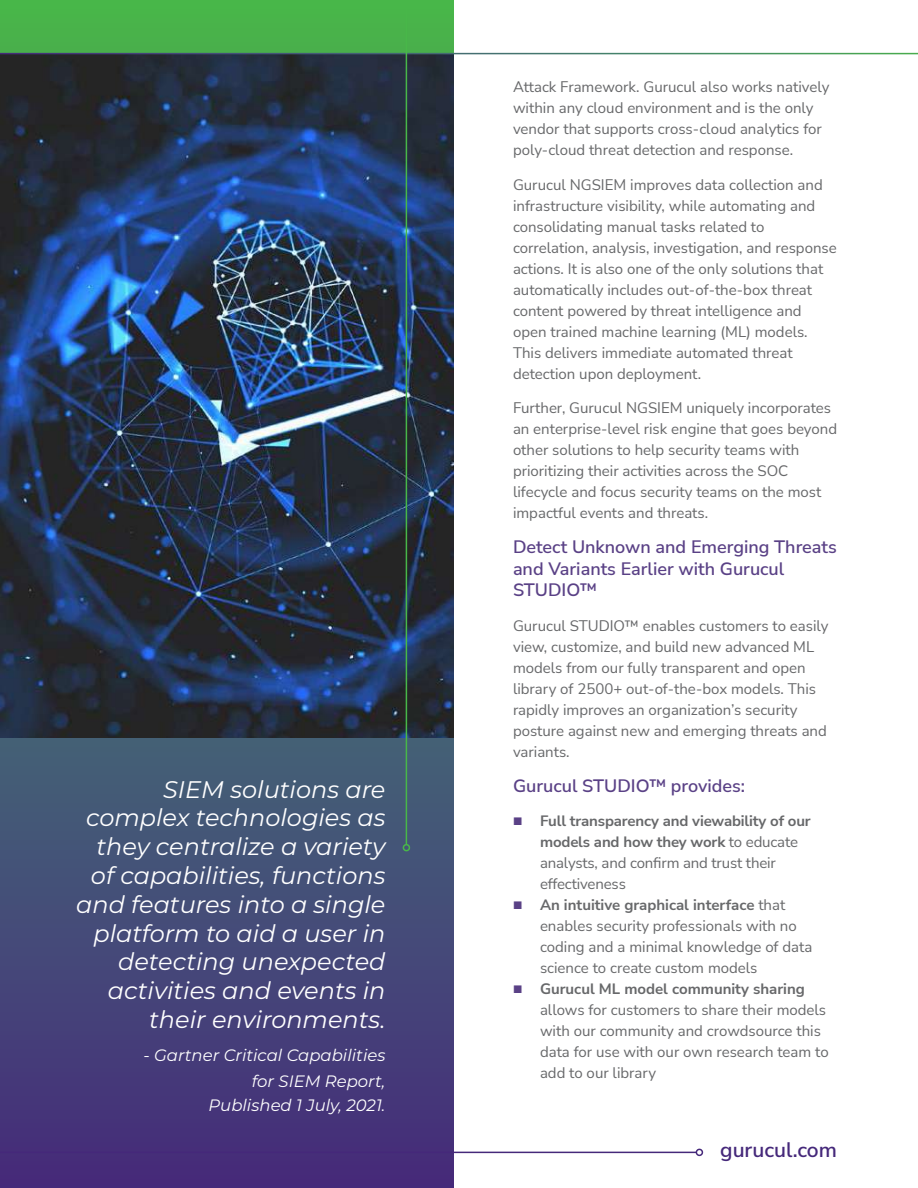
<style>
.page{position:relative;width:918px;height:1188px;background:#fff}
.page>*{position:absolute;margin:0;border:0;box-sizing:border-box;transform-origin:0 0}
.t1{font:italic 24px/28.8px "Montserrat";color:#fff;text-align:right}
.t2{font:600 21px "Nunito Sans";color:#45287a}
.t3{font:600 18px/21.6px "Nunito Sans";color:#5a4186}
.t4{font:italic 16.5px/25.5px "Montserrat";color:#fff;text-align:right}
.t5{font:15px/21px "Nunito Sans";color:#67686a}
.t6{font:700 15px "Nunito Sans";color:#67686a}
.s1{font-weight:700}
</style>
<div class="page">
<svg style="left:0;top:0;width:453px;height:1188px;background:#455173"></svg>
<img style="left:0;top:54px;width:453px;height:684px">
<hr style="left:0;top:53px;width:918px;height:1px;background:#fff">
<hr style="left:406px;top:0;width:1px;height:845px;background:#48b749">
<div style="left:403px;top:844px;width:7px;height:7px;border:2px solid #48b749;border-radius:50%"></div>
<hr style="left:0;top:1152px;width:696px;height:1px;background:#45287a">
<div style="left:696px;top:1149px;width:7px;height:7px;border:2px solid #45287a;border-radius:50%"></div>
<h1 class="t1" style="left:76px;top:774px;width:311px">SIEM solutions are complex technologies as they centralize a variety of capabilities, functions and features into a single platform to aid a user in detecting unexpected activities and events in their environments.</h1>
<p class="t4" style="left:144px;top:1042px;width:243px">- Gartner Critical Capabilities for SIEM Report,</p>
<p class="t4" style="left:208px;top:1092px;width:179px">Published 1 July, 2021.</p>
<p class="t5" style="left:513px;top:76px;width:318px">Attack Framework. Gurucul also works natively within any cloud environment and is the only vendor that supports cross-cloud analytics for poly-cloud threat detection and response.</p>
<p class="t5" style="left:513px;top:173px;width:325px">Gurucul NGSIEM improves data collection and infrastructure visibility, while automating and consolidating manual tasks related to correlation, analysis, investigation, and response actions. It is also one of the only solutions that automatically includes out-of-the-box threat content powered by threat intelligence and open trained machine learning (ML) models.<br>This delivers immediate automated threat detection upon deployment.</p>
<p class="t5" style="left:513px;top:397px;width:326px">Further, Gurucul NGSIEM uniquely incorporates an enterprise-level risk engine that goes beyond other solutions to help security teams with prioritizing their activities across the SOC lifecycle and focus security teams on the most impactful events and threats.</p>
<p class="t3" style="left:513px;top:535px;width:325px">Detect Unknown and Emerging Threats and Variants Earlier with Gurucul<br>STUDIO™</p>
<p class="t5" style="left:513px;top:615px;width:317px">Gurucul STUDIO™ enables customers to easily view, customize, and build new advanced ML models from our fully transparent and open library of 2500+ out-of-the-box models. This rapidly improves an organization’s security posture against new and emerging threats and variants.</p>
<p class="t3" style="left:513px;top:774px;width:234px">Gurucul STUDIO™ provides:</p>
<p class="t5" style="left:540px;top:810px;width:274px"><span class="s1">Full transparency and viewability of our models and how they work</span> to educate analysts, and confirm and trust their effectiveness<br><span class="s1">An intuitive graphical interface</span> that enables security professionals with no coding and a minimal knowledge of data science to create custom models</p>
<p class="t6" style="left:540px;top:979px;width:266px">Gurucul ML model community sharing</p>
<p class="t5" style="left:540px;top:999px;width:290px">allows for customers to share their models with our community and crowdsource this data for use with our own research team to add to our library</p>
<h2 class="t2" style="left:720px;top:1135px;width:118px">gurucul.com</h2>
</div>
